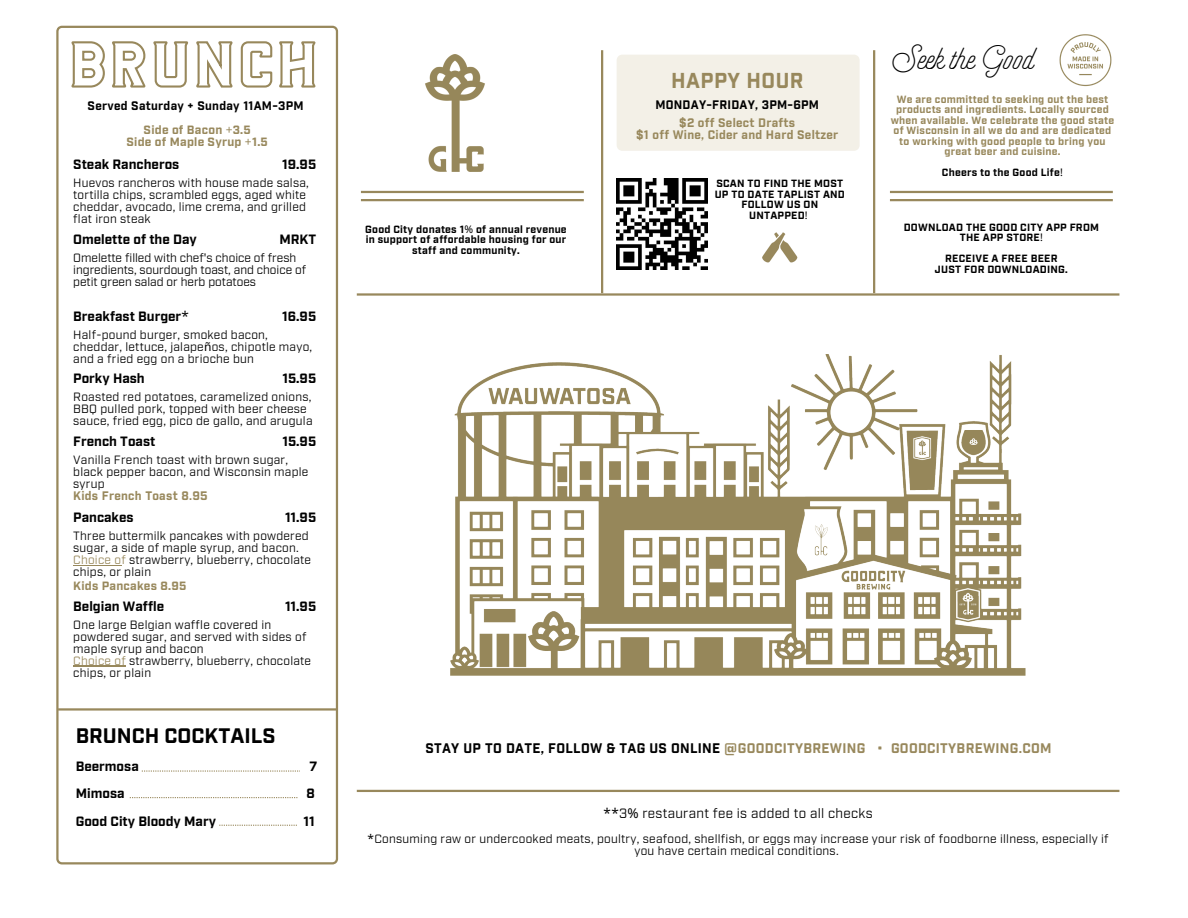
<style>
.page{position:relative;width:1188px;height:918px;background:#fff}
.page>*{position:absolute;margin:0;border:0;box-sizing:border-box;transform-origin:0 0}
.t1{font:36px "Selfie";color:#000}
.t2{font:700 21px "Industry Test";color:#000}
.t3{font:700 21px "Industry";letter-spacing:.02em;color:#98885c}
.t4{font:700 13.5px "Industry Test";color:#000}
.t5{font:700 13.5px "Industry";letter-spacing:.02em;color:#98885c}
.t6{font:13.5px "Industry Test";letter-spacing:.02em;color:#000}
.t7{font:12px/12px "Industry Test";letter-spacing:.02em;color:#000}
.t8{font:12px "Industry Test";color:#000}
.t9{font:700 12px "Industry";letter-spacing:.02em;color:#98885c}
.t10{font:700 12px "Industry Test";letter-spacing:.02em;color:#98885c}
.t11{font:700 12px "Industry";letter-spacing:.02em;color:#000}
.t12{font:700 10.5px/10.5px "Industry Test";letter-spacing:.02em;color:#000;text-align:center}
.t13{font:700 10.5px/10.5px "Industry Test";letter-spacing:.02em;color:#98885c;text-align:center}
.s1{font-family:"Noto Sans";font-weight:400}
.s2{font-family:"Noto Sans"}
.s3{color:#98885c}
.s4{color:#000}
</style>
<div class="page">
<div style="left:617px;top:55px;width:243px;height:96px;background:#f3f0e7"></div>
<hr style="left:873px;top:50px;width:2px;height:243px;background:#98885c">
<img style="left:1059px;top:34px;width:53px;height:53px">
<svg style="left:56px;top:26px;width:282px;height:838px"></svg>
<hr style="left:58px;top:708px;width:279px;height:3px;background:#98885c">
<svg style="left:142px;top:770px;width:158px;height:2px"></svg>
<svg style="left:130px;top:797px;width:167px;height:1px"></svg>
<svg style="left:219px;top:825px;width:78px;height:1px"></svg>
<img style="left:451px;top:354px;width:575px;height:322px">
<hr style="left:73px;top:666px;width:53px;height:1px;background:#98885c">
<svg style="left:70px;top:34px;width:246px;height:61px"></svg>
<hr style="left:73px;top:565px;width:48px;height:1px;background:#98885c">
<hr style="left:357px;top:293px;width:762px;height:3px;background:#98885c">
<hr style="left:357px;top:790px;width:762px;height:2px;background:#98885c">
<img style="left:762px;top:232px;width:36px;height:31px">
<hr style="left:890px;top:199px;width:223px;height:2px;background:#98885c">
<hr style="left:890px;top:191px;width:223px;height:2px;background:#98885c">
<hr style="left:601px;top:50px;width:2px;height:243px;background:#98885c">
<img style="left:425px;top:54px;width:60px;height:118px">
<hr style="left:361px;top:199px;width:223px;height:2px;background:#98885c">
<hr style="left:361px;top:191px;width:223px;height:2px;background:#98885c">
<img style="left:617px;top:178px;width:91px;height:91px">
<p class="t11" style="left:88px;top:100px;width:217px">Served Saturday + Sunday 11AM-3PM</p>
<p class="t10" style="left:144px;top:122px;width:109px">Side of Bacon <span class="s1">+</span>3.5</p>
<p class="t10" style="left:126px;top:134px;width:143px">Side of Maple Syrup <span class="s1">+</span>1.5</p>
<p class="t4" style="left:73px;top:155px;width:108px">Steak Rancheros</p>
<p class="t4" style="left:282px;top:155px;width:35px">19.95</p>
<p class="t7" style="left:73px;top:176px;width:237px">Huevos rancheros with house made salsa,</p>
<p class="t7" style="left:73px;top:188px;width:234px;text-align:justify">tortilla chips, scrambled eggs, aged white cheddar, avocado, lime crema, and grilled flat iron steak</p>
<p class="t4" style="left:73px;top:230px;width:125px">Omelette of the Day</p>
<p class="t4" style="left:279px;top:230px;width:38px">MRKT</p>
<p class="t8" style="left:73px;top:250px;width:225px">Omelette filled with chef<span class="s2">'</span>s choice of fresh</p>
<p class="t8" style="left:73px;top:262px;width:234px">ingredients, sourdough toast, and choice of</p>
<p class="t8" style="left:73px;top:274px;width:184px">petit green salad or herb potatoes</p>
<p class="t4" style="left:73px;top:307px;width:117px">Breakfast Burger<span class="s1">*</span></p>
<p class="t4" style="left:282px;top:307px;width:35px">16.95</p>
<p class="t7" style="left:73px;top:327px;width:241px">Half-pound burger, smoked bacon, cheddar, lettuce, jalape<span class="s2">ñ</span>os, chipotle mayo, and a fried egg on a brioche bun</p>
<p class="t4" style="left:73px;top:369px;width:73px">Porky Hash</p>
<h3 class="t4" style="left:282px;top:369px;width:35px">15.95</h3>
<p class="t7" style="left:73px;top:390px;width:241px">Roasted red potatoes, caramelized onions,<br>BBQ pulled pork, topped with beer cheese sauce, fried egg, pico de gallo, and arugula</p>
<p class="t4" style="left:73px;top:432px;width:84px">French Toast</p>
<p class="t4" style="left:282px;top:432px;width:35px">15.95</p>
<p class="t7" style="left:73px;top:453px;width:237px">Vanilla French toast with brown sugar, black pepper bacon, and Wisconsin maple syrup</p>
<p class="t9" style="left:73px;top:491px;width:136px">Kids French Toast 8.95</p>
<p class="t4" style="left:73px;top:508px;width:62px">Pancakes</p>
<p class="t4" style="left:285px;top:508px;width:33px">11.95</p>
<p class="t7" style="left:73px;top:529px;width:237px">Three buttermilk pancakes with powdered</p>
<h4 class="t7" style="left:73px;top:541px;width:227px">sugar, a side of maple syrup, and bacon.</h4>
<p class="t7" style="left:73px;top:553px;width:239px"><span class="s3">Choice of</span> strawberry, blueberry, chocolate chips, or plain</p>
<p class="t10" style="left:73px;top:578px;width:115px">Kids Pancakes 8.95</p>
<p class="t4" style="left:73px;top:597px;width:92px">Belgian Waffle</p>
<p class="t4" style="left:285px;top:597px;width:33px">11.95</p>
<p class="t7" style="left:73px;top:618px;width:235px">One large Belgian waffle covered in powdered sugar, and served with sides of maple syrup and bacon</p>
<p class="t7" style="left:73px;top:654px;width:239px"><span class="s3">Choice of</span> strawberry, blueberry, chocolate chips, or plain</p>
<p class="t2" style="left:76px;top:722px;width:201px">BRUNCH COCKTAILS</p>
<p class="t4" style="left:76px;top:757px;width:65px">Beermosa</p>
<p class="t4" style="left:310px;top:757px;width:9px">7</p>
<p class="t4" style="left:76px;top:784px;width:50px">Mimosa</p>
<p class="t4" style="left:307px;top:784px;width:10px">8</p>
<p class="t4" style="left:76px;top:812px;width:142px">Good City Bloody Mary</p>
<p class="t4" style="left:304px;top:812px;width:13px">11</p>
<h6 class="t12" style="left:365px;top:223px;width:203px">Good City donates 1<span class="s1">%</span> of annual revenue in support of affordable housing for our staff and community.</h6>
<p class="t3" style="left:671px;top:71px;width:134px">HAPPY HOUR</p>
<p class="t11" style="left:655px;top:99px;width:165px">MONDAY-FRIDAY, 3PM-6PM</p>
<p class="t9" style="left:679px;top:117px;width:117px">$2 off Select Drafts</p>
<p class="t9" style="left:636px;top:129px;width:204px">$1 off Wine, Cider and Hard Seltzer</p>
<p class="t12" style="left:715px;top:177px;width:132px">SCAN TO FIND THE MOST<br>UP TO DATE TAPLIST AND<br>FOLLOW US ON<br>UNTAPPED<span class="s1">!</span></p>
<p class="t1" style="left:890px;top:42px;width:146px">Seek theGood</p>
<h1 class="t13" style="left:891px;top:93px;width:225px">We are committed to seeking out the best products and ingredients. Locally sourced when available. We celebrate the good state of Wisconsin in all we do and are dedicated to working with good people to bring you great beer and cuisine.</h1>
<p class="t12" style="left:942px;top:166px;width:123px">Cheers to the Good Life<span class="s1">!</span></p>
<p class="t12" style="left:904px;top:221px;width:197px">DOWNLOAD THE GOOD CITY APP FROM</p>
<p class="t12" style="left:960px;top:231px;width:85px">THE APP STORE<span class="s1">!</span></p>
<p class="t12" style="left:945px;top:252px;width:114px">RECEIVE A FREE BEER</p>
<p class="t12" style="left:935px;top:263px;width:134px">JUST FOR DOWNLOADING.</p>
<p class="t5" style="left:425px;top:742px;width:628px"><span class="s4">STAY UP TO DATE, FOLLOW &amp; TAG US ONLINE</span> @GOODCITYBREWING • GOODCITYBREWING.COM</p>
<p class="t6" style="left:604px;top:804px;width:271px"><span class="s2">**</span>3<span class="s2">%</span> restaurant fee is added to all checks</p>
<h2 class="t7" style="left:368px;top:832px;width:743px;text-align:center"><span class="s2">*</span>Consuming raw or undercooked meats, poultry, seafood, shellfish, or eggs may increase your risk of foodborne illness, especially if you have certain medical conditions.</h2>
</div>
